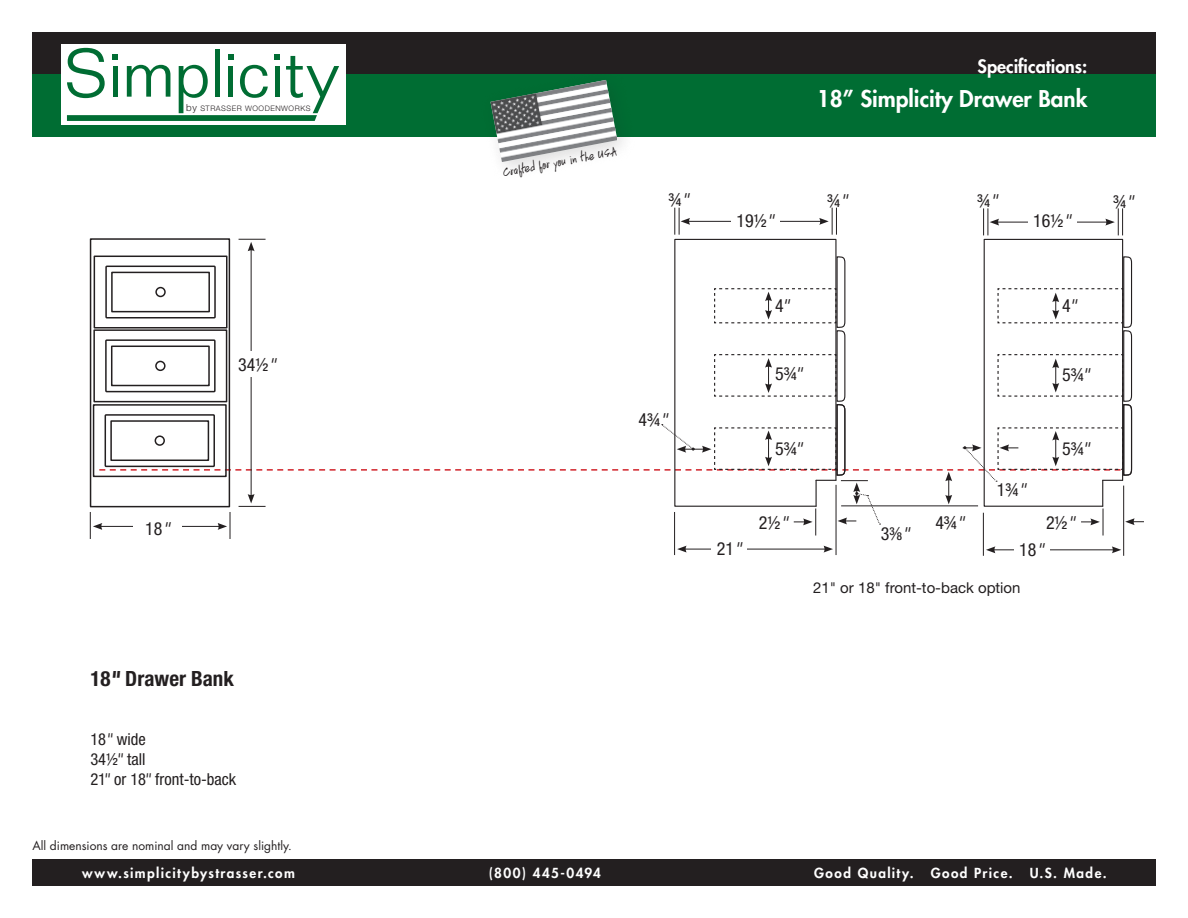
<style>
.page{position:relative;width:1188px;height:918px;background:#fff}
.page>*{position:absolute;margin:0;border:0;box-sizing:border-box;transform-origin:0 0}
.t1{font:800 22.5px "Futura";color:#fff}
.t2{font:700 condensed 21px "Helvetica Neue";color:#231f20}
.t3{font:condensed 18px "Helvetica Neue";color:#231f20}
.t4{font:800 18px "Futura";color:#fff}
.t5{font:condensed 16.5px "Helvetica Neue";color:#231f20}
.t6{font:700 15.6px "Hand Script Upright";color:#231f20}
.t7{font:15px "Helvetica Neue";color:#231f20}
.t8{font:800 13.5px "Futura";letter-spacing:.105em;color:#fff}
.t9{font:12px "Futura";color:#231f20}
.t10{font:500 condensed 10.95px "Helvetica Neue";color:#231f20}
.t11{font:300 7.5px "Helvetica Neue";letter-spacing:.07em;color:#231f20}
.s1{font-size:9.75px}
.s2{font-style:italic}
.s3{font-size:17.55px}
.s4{font-weight:400;font-size:18px}
.s5{font-weight:300;font-style:italic;font-size:18px}
.s6{font-weight:400;font-style:italic;font-size:18px}
</style>
<div class="page">
<div style="left:32px;top:32px;width:1124px;height:42px;background:#231f20"></div>
<div style="left:32px;top:859px;width:1124px;height:27px;background:#231f20"></div>
<div style="left:32px;top:74px;width:1124px;height:62px;background:#006d33"></div>
<div style="left:61px;top:44px;width:284px;height:81px;background:#fff"></div>
<svg style="left:67px;top:48px;width:272px;height:73px"></svg>
<div style="left:480px;top:69px;width:158px;height:113px;background:#231f20;opacity:.15"></div>
<img style="left:491px;top:80px;width:126px;height:82px">
<hr style="left:674px;top:512px;width:1px;height:43px;background:#231f20">
<hr style="left:836px;top:485px;width:1px;height:70px;background:#231f20">
<hr style="left:684px;top:549px;width:142px;height:1px;background:#231f20">
<svg style="left:677px;top:546px;width:10px;height:7px"></svg>
<svg style="left:824px;top:546px;width:9px;height:7px"></svg>
<div style="left:711px;top:536px;width:36px;height:25px;background:#fff"></div>
<hr style="left:983px;top:513px;width:1px;height:43px;background:#231f20">
<hr style="left:1123px;top:486px;width:1px;height:70px;background:#231f20">
<hr style="left:993px;top:549px;width:121px;height:1px;background:#231f20">
<svg style="left:986px;top:546px;width:9px;height:7px"></svg>
<svg style="left:1112px;top:546px;width:9px;height:7px"></svg>
<div style="left:1014px;top:536px;width:35px;height:26px;background:#fff"></div>
<svg style="left:90px;top:208px;width:1054px;height:331px"></svg>
<p class="t11" style="left:186px;top:104px;width:126px"><span class="s1">by</span> STRASSER WOODENWORKS</p>
<p class="t3" style="left:145px;top:518px;width:26px">18<span class="s2">"</span></p>
<p class="t3" style="left:238px;top:354px;width:39px">34½<span class="s2">"</span></p>
<p class="t2" style="left:90px;top:665px;width:145px">18" Drawer Bank</p>
<p class="t5" style="left:90px;top:730px;width:57px">18" wide</p>
<p class="t5" style="left:90px;top:749px;width:57px">34½" tall</p>
<p class="t5" style="left:90px;top:769px;width:147px">21" or 18" front-to-back</p>
<p class="t9" style="left:32px;top:838px;width:261px">All dimensions are nominal and may vary slightly.</p>
<p class="t6" style="left:503px;top:166px;width:117px;rotate:-11deg"><span class="s3">C</span>rafted for you in the <span class="s3">U</span>SA</p>
<p class="t4" style="left:978px;top:55px;width:111px">Specifications:</p>
<p class="t1" style="left:817px;top:84px;width:272px">18” Simplicity Drawer Bank</p>
<p class="t3" style="left:668px;top:190px;width:22px">¾<span class="s2">"</span></p>
<p class="t3" style="left:827px;top:190px;width:22px">¾<span class="s2">"</span></p>
<p class="t3" style="left:736px;top:210px;width:39px">19½<span class="s2">"</span></p>
<p class="t3" style="left:977px;top:190px;width:22px">¾<span class="s2">"</span></p>
<p class="t3" style="left:1113px;top:191px;width:22px">¾<span class="s2">"</span></p>
<p class="t3" style="left:1033px;top:211px;width:39px">16½<span class="s2">"</span></p>
<p class="t3" style="left:638px;top:410px;width:30px">4¾<span class="s2">"</span></p>
<p class="t3" style="left:775px;top:295px;width:16px">4<span class="s2">"</span></p>
<p class="t3" style="left:775px;top:364px;width:29px">5¾<span class="s2">"</span></p>
<p class="t3" style="left:1062px;top:296px;width:16px">4<span class="s2">"</span></p>
<p class="t3" style="left:1062px;top:364px;width:29px">5¾<span class="s2">"</span></p>
<p class="t3" style="left:717px;top:538px;width:26px">21<span class="s2">"</span></p>
<p class="t3" style="left:775px;top:438px;width:29px">5¾<span class="s2">"</span></p>
<p class="t3" style="left:1062px;top:439px;width:29px">5¾<span class="s2">"</span></p>
<p class="t3" style="left:759px;top:512px;width:30px">2½<span class="s2">"</span></p>
<p class="t10" style="left:881px;top:527px;width:30px"><span class="s4">3</span>3<span class="s5">/</span>8<span class="s6">"</span></p>
<p class="t3" style="left:935px;top:512px;width:30px">4¾<span class="s2">"</span></p>
<p class="t3" style="left:997px;top:480px;width:30px">1¾<span class="s2">"</span></p>
<p class="t3" style="left:1046px;top:512px;width:30px">2½<span class="s2">"</span></p>
<p class="t3" style="left:1019px;top:539px;width:26px">18<span class="s2">"</span></p>
<p class="t7" style="left:813px;top:579px;width:209px">21" or 18" front-to-back option</p>
<p class="t8" style="left:82px;top:864px;width:214px">www.simplicitybystrasser.com</p>
<p class="t8" style="left:489px;top:864px;width:114px">(800) 445-0494</p>
<p class="t8" style="left:814px;top:864px;width:101px">Good Quality.</p>
<p class="t8" style="left:931px;top:864px;width:83px">Good Price.</p>
<p class="t8" style="left:1030px;top:864px;width:78px">U.S. Made.</p>
</div>
